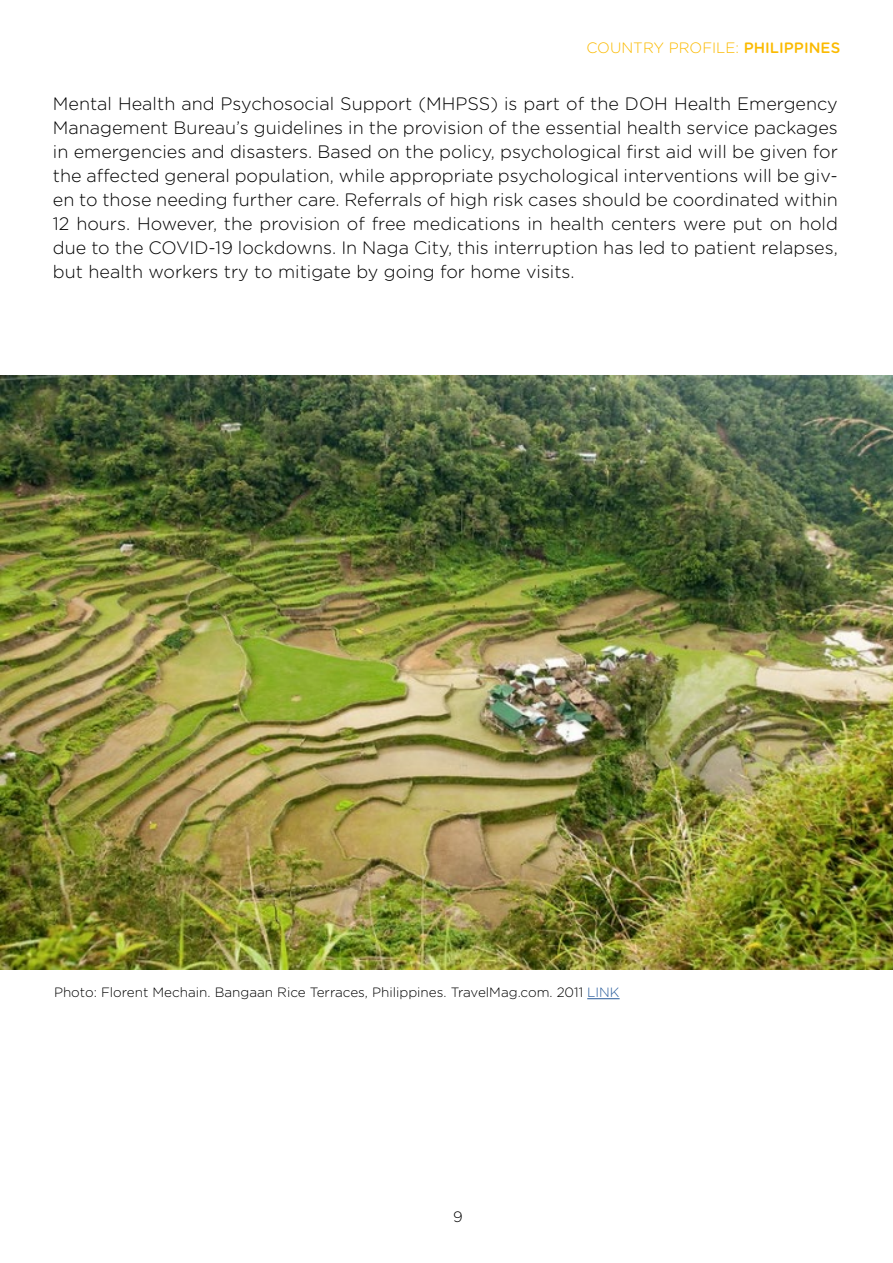
<style>
.page{position:relative;width:893px;height:1263px;background:#fff}
.page>*{position:absolute;margin:0;border:0;box-sizing:border-box;transform-origin:0 0}
.t1{font:300 18px/24px "Gotham Rounded";color:#000;text-align:justify}
.t2{font:300 15px "Gotham Rounded";color:#fbba00}
.t3{font:300 15px "Gotham Rounded";color:#000}
.t4{font:300 13.5px "Gotham Rounded";color:#000}
.s1{font-weight:500}
.s2{color:#275b9b}
</style>
<div class="page">
<img style="left:0;top:375px;width:893px;height:594px">
<hr style="left:587px;top:998px;width:33px;height:1px;background:#275b9b">
<p class="t2" style="left:586px;top:38px;width:255px">COUNTRY PROFILE: <span class="s1">PHILIPPINES</span></p>
<p class="t1" style="left:53px;top:91px;width:786px">Mental Health and Psychosocial Support (MHPSS) is part of the DOH Health Emergency Management Bureau’s guidelines in the provision of the essential health service packages in emergencies and disasters. Based on the policy, psychological first aid will be given for the affected general population, while appropriate psychological interventions will be giv&shy;en to those needing further care. Referrals of high risk cases should be coordinated within 12 hours. However, the provision of free medications in health centers were put on hold due to the COVID-19 lockdowns. In Naga City, this interruption has led to patient relapses, but health workers try to mitigate by going for home visits.</p>
<p class="t4" style="left:54px;top:983px;width:567px">Photo: Florent Mechain. Bangaan Rice Terraces, Philippines. TravelMag.com. 2011 <span class="s2">LINK</span></p>
<p class="t3" style="left:453px;top:1206px;width:11px">9</p>
</div>
